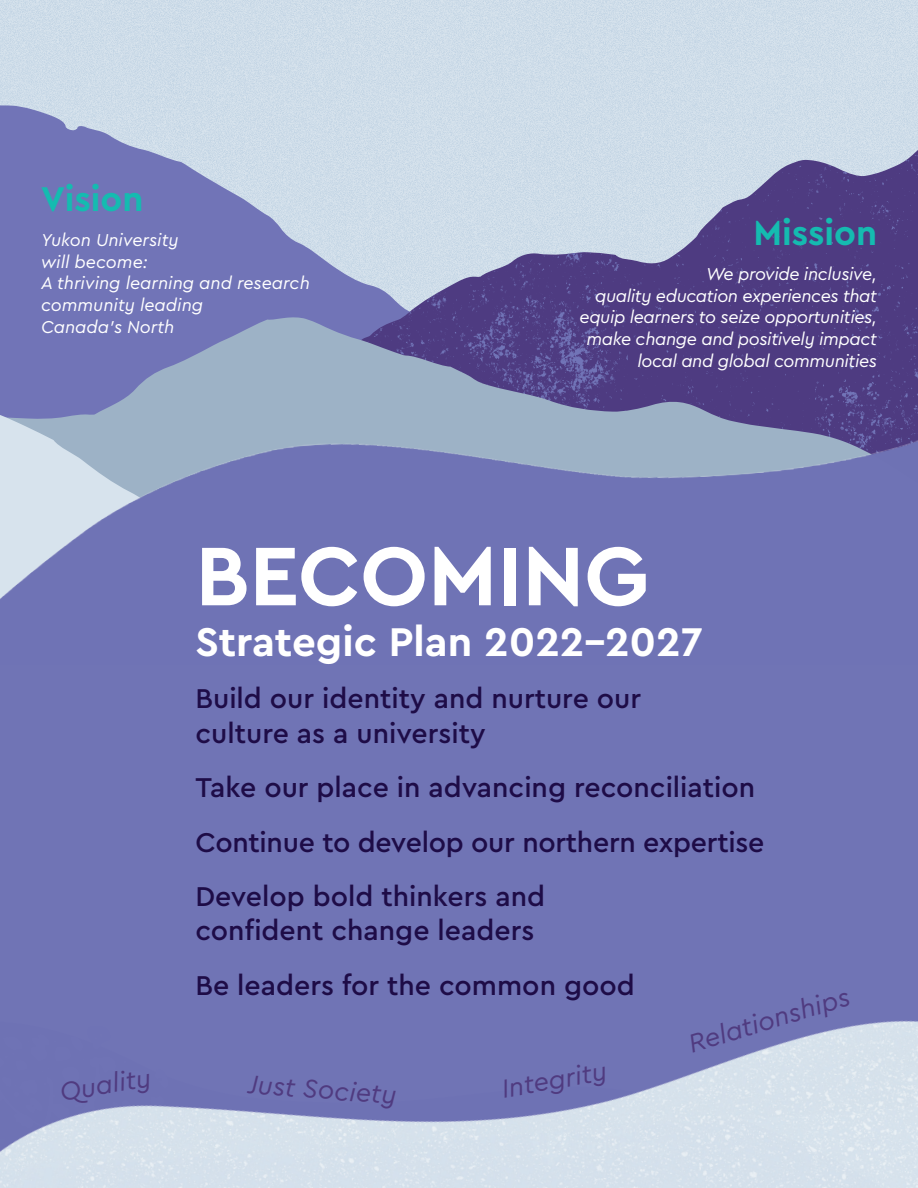
<style>
.page{position:relative;width:918px;height:1188px;background:#fff}
.page>*{position:absolute;margin:0;border:0;box-sizing:border-box;transform-origin:0 0}
.t1{font:700 87px "Cera Pro";color:#fff}
.t2{font:700 42px "Cera Pro";color:#fff}
.t3{font:700 36px "Cera Pro";color:#15bbb0}
.t4{font:500 28.5px/54.4px "Cera Pro";color:#1e0c47}
.t5{font:italic 27px "Cera Pro";color:#503b80}
.t6{font:italic 18px/21.6px "Cera Pro";letter-spacing:-.02em;color:#fff;text-align:right}
.t7{font:italic 18px/21.6px "Cera Pro";color:#fff}
</style>
<div class="page">
<div style="left:0;top:0;width:918px;height:105px;background:#cfdde9"></div>
<svg style="left:0;top:105px;width:346px;height:98px"></svg>
<div style="left:346px;top:75px;width:572px;height:75px;background:#cfdde9"></div>
<img style="left:346px;top:150px;width:572px;height:53px">
<img style="left:0;top:203px;width:918px;height:608px">
<img style="left:0;top:811px;width:918px;height:377px">
<p class="t3" style="left:41px;top:175px;width:104px">Vision</p>
<p class="t7" style="left:41px;top:229px;width:270px">Yukon University<br>will become:<br>A thriving learning and research community leading<br>Canada's North</p>
<p class="t3" style="left:753px;top:209px;width:125px">Mission</p>
<p class="t6" style="left:580px;top:263px;width:299px">We provide inclusive,<br>quality education experiences that equip learners to seize opportunities, make change and positively impact local and global communities</p>
<h1 class="t1" style="left:195px;top:518px;width:455px">BECOMING</h1>
<h2 class="t2" style="left:195px;top:614px;width:509px">Strategic Plan 2022-2027</h2>
<p class="t4" style="left:195px;top:680px;width:447px;line-height:34.2px">Build our identity and nurture our culture as a university</p>
<p class="t4" style="left:195px;top:759px;width:570px">Take our place in advancing reconciliation<br>Continue to develop our northern expertise<br>Develop bold thinkers and</p>
<p class="t4" style="left:195px;top:902px;width:441px">confident change leaders<br>Be leaders for the common good</p>
<p class="t5" style="left:684px;top:1027px;width:169px;rotate:-17deg">Relationships</p>
<p class="t5" style="left:57px;top:1074px;width:93px;rotate:-9deg">Quality</p>
<p class="t5" style="left:249px;top:1067px;width:151px;rotate:4deg">Just Society</p>
<p class="t5" style="left:499px;top:1071px;width:108px;rotate:-10deg">Integrity</p>
</div>
